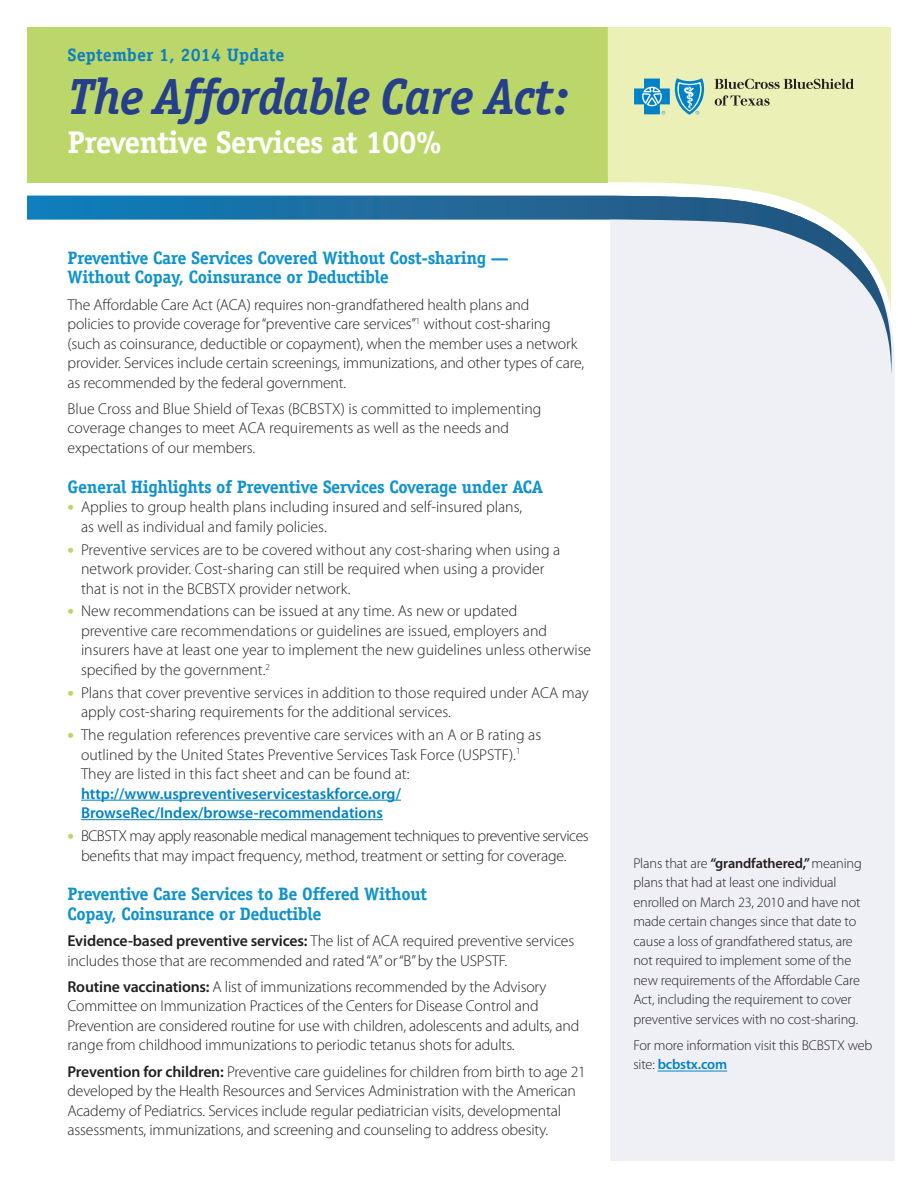
<style>
.page{position:relative;width:918px;height:1188px;background:#fff}
.page>*{position:absolute;margin:0;border:0;box-sizing:border-box;transform-origin:0 0}
.t1{font:italic 700 51px "Officina Serif";letter-spacing:-.02em;color:#263f8a}
.t2{font:700 31.5px "Officina Serif";letter-spacing:-.025em;color:#fff}
.t3{font:700 18px/19.5px "Officina Serif";letter-spacing:-.02em;color:#0e92ce}
.t4{font:700 18px "Officina Serif";letter-spacing:.01em;color:#107fbe}
.t5{font:300 15.75px/19.5px "Myriad Pro";letter-spacing:-.01em;color:#231f20}
.t6{font:300 15.75px/19.5px "Myriad Pro";letter-spacing:-.03em;color:#231f20;text-align:center}
.t7{font:600 15.75px/19.5px "Myriad Pro";color:#0082c5}
.t8{font:300 14.25px/19.5px "Myriad Pro";letter-spacing:-.01em;color:#231f20}
.s1{font-weight:900;font-size:18px;color:#bbd76a}
.s2{font-weight:600}
.s3{font-weight:600;color:#0082c5}
</style>
<div class="page">
<div style="left:27px;top:27px;width:581px;height:155px;background:#bbd76a"></div>
<div style="left:608px;top:27px;width:283px;height:169px;background:#ebf0b7"></div>
<svg style="left:634px;top:78px;width:71px;height:37px;background:#76bac9"></svg>
<svg style="left:715px;top:79px;width:139px;height:10px"></svg>
<svg style="left:715px;top:95px;width:55px;height:11px"></svg>
<div style="left:610px;top:195px;width:285px;height:966px;background:#eff0f6"></div>
<svg style="left:27px;top:196px;width:868px;height:179px"></svg>
<hr style="left:658px;top:1071px;width:69px;height:1px;background:#0082c5">
<hr style="left:81px;top:800px;width:320px;height:1px;background:#0082c5">
<hr style="left:81px;top:819px;width:302px;height:1px;background:#0082c5">
<p class="t4" style="left:68px;top:44px;width:219px">September 1, 2014 Update</p>
<h1 class="t1" style="left:68px;top:66px;width:504px">The Affordable Care Act:</h1>
<h2 class="t2" style="left:68px;top:122px;width:376px">Preventive Services at 100%</h2>
<p class="t3" style="left:68px;top:248px;width:443px">Preventive Care Services Covered Without Cost-sharing —<br>Without Copay, Coinsurance or Deductible</p>
<p class="t5" style="left:68px;top:295px;width:518px">The Affordable Care Act (ACA) requires non-grandfathered health plans and<br>policies to provide coverage for “preventive care services”<sup>1</sup> without cost-sharing (such as coinsurance, deductible or copayment), when the member uses a network provider. Services include certain screenings, immunizations, and other types of care, as recommended by the federal government.</p>
<p class="t5" style="left:68px;top:399px;width:475px">Blue Cross and Blue Shield of Texas (BCBSTX) is committed to implementing coverage changes to meet ACA requirements as well as the needs and expectations of our members.</p>
<p class="t3" style="left:68px;top:477px;width:477px">General Highlights of Preventive Services Coverage under ACA</p>
<p class="t5" style="left:81px;top:497px;width:443px;text-indent:-14px"><span class="s1">•</span> Applies to group health plans including insured and self-insured plans, as well as individual and family policies.</p>
<p class="t5" style="left:81px;top:540px;width:481px;text-indent:-14px"><span class="s1">•</span> Preventive services are to be covered without any cost-sharing when using a network provider. Cost-sharing can still be required when using a provider that is not in the BCBSTX provider network.</p>
<p class="t5" style="left:81px;top:602px;width:512px;text-indent:-14px"><span class="s1">•</span> New recommendations can be issued at any time. As new or updated<br>preventive care recommendations or guidelines are issued, employers and insurers have at least one year to implement the new guidelines unless otherwise specified by the government.<sup>2</sup></p>
<p class="t5" style="left:81px;top:683px;width:509px;text-indent:-14px"><span class="s1">•</span> Plans that cover preventive services in addition to those required under ACA may apply cost-sharing requirements for the additional services.</p>
<p class="t5" style="left:81px;top:725px;width:462px;text-indent:-14px"><span class="s1">•</span> The regulation references preventive care services with an A or B rating as outlined by the United States Preventive Services Task Force (USPSTF).<sup>1<br></sup>They are listed in this fact sheet and can be found at:</p>
<p class="t7" style="left:81px;top:784px;width:321px">http://www.uspreventiveservicestaskforce.org/<br>BrowseRec/Index/browse-recommendations</p>
<p class="t6" style="left:68px;top:826px;width:523px"><span class="s1">•</span> BCBSTX may apply reasonable medical management techniques to preventive services benefits that may impact frequency, method, treatment or setting for coverage.</p>
<p class="t3" style="left:68px;top:884px;width:361px">Preventive Care Services to Be Offered Without<br>Copay, Coinsurance or Deductible</p>
<p class="t5" style="left:68px;top:931px;width:508px"><span class="s2">Evidence-based preventive services:</span> The list of ACA required preventive services includes those that are recommended and rated “A” or “B” by the USPSTF.</p>
<p class="t5" style="left:68px;top:977px;width:513px"><span class="s2">Routine vaccinations:</span> A list of immunizations recommended by the Advisory Committee on Immunization Practices of the Centers for Disease Control and Prevention are considered routine for use with children, adolescents and adults, and range from childhood immunizations to periodic tetanus shots for adults.</p>
<p class="t5" style="left:68px;top:1062px;width:520px"><span class="s2">Prevention for children:</span> Preventive care guidelines for children from birth to age 21 developed by the Health Resources and Services Administration with the American Academy of Pediatrics. Services include regular pediatrician visits, developmental assessments, immunizations, and screening and counseling to address obesity.</p>
<p class="t8" style="left:633px;top:854px;width:230px">Plans that are <span class="s2">“grandfathered,”</span> meaning plans that had at least one individual enrolled on March 23, 2010 and have not made certain changes since that date to cause a loss of grandfathered status, are not required to implement some of the new requirements of the Affordable Care Act, including the requirement to cover preventive services with no cost-sharing.</p>
<p class="t8" style="left:633px;top:1036px;width:241px">For more information visit this BCBSTX web site: <span class="s3">bcbstx.com</span></p>
</div>
